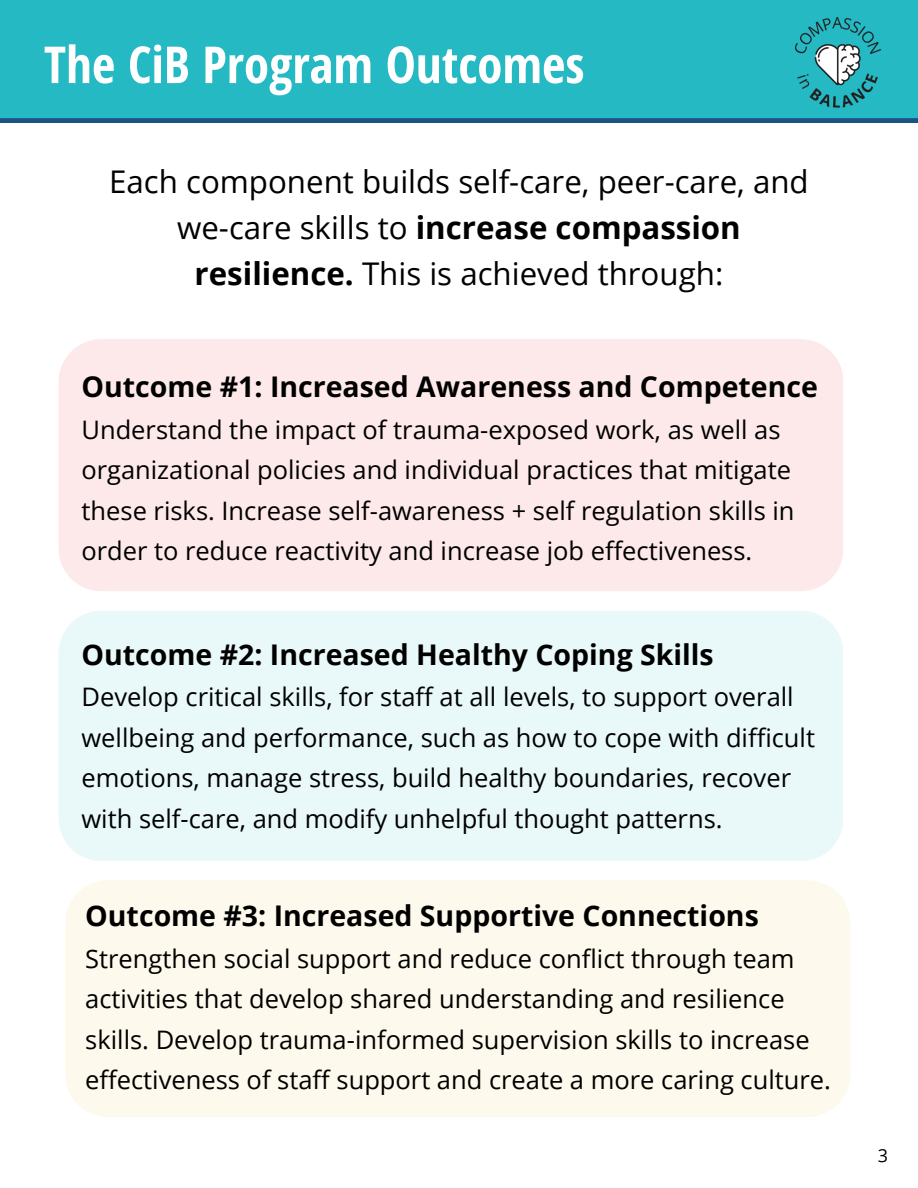
<style>
.page{position:relative;width:918px;height:1188px;background:#fff}
.page>*{position:absolute;margin:0;border:0;box-sizing:border-box;transform-origin:0 0}
.t1{font:700 51px "Open Sans Condensed";color:#fff}
.t2{font:31.2px/46.2px "Open Sans";color:#000;text-align:center}
.t3{font:700 28.5px "Open Sans";color:#000}
.t4{font:25.5px/40.5px "Open Sans";color:#000}
.t5{font:18px "Open Sans";color:#000}
.s1{font-weight:700}
</style>
<div class="page">
<div style="left:0;top:0;width:918px;height:123px;background:#25b9c3"></div>
<img style="left:780px;top:6px;width:115px;height:116px">
<div style="left:58px;top:339px;width:785px;height:252px;background:#fde9ea"></div>
<div style="left:58px;top:611px;width:785px;height:250px;background:#e9f8f9"></div>
<div style="left:65px;top:880px;width:785px;height:237px;background:#fdf9ec"></div>
<p class="t1" style="left:44px;top:29px;width:542px">The CiB Program Outcomes</p>
<p class="t2" style="left:109px;top:158px;width:701px">Each component builds self-care, peer-care, and we-care skills to <span class="s1">increase compassion resilience.</span> This is achieved through:</p>
<p class="t3" style="left:82px;top:367px;width:738px">Outcome #1: Increased Awareness and Competence</p>
<h2 class="t4" style="left:82px;top:409px;width:715px">Understand the impact of trauma-exposed work, as well as organizational policies and individual practices that mitigate these risks. Increase self-awareness + self regulation skills in order to reduce reactivity and increase job effectiveness.</h2>
<p class="t3" style="left:82px;top:634px;width:634px">Outcome #2: Increased Healthy Coping Skills</p>
<p class="t4" style="left:82px;top:676px;width:735px">Develop critical skills, for staff at all levels, to support overall wellbeing and performance, such as how to cope with difficult emotions, manage stress, build healthy boundaries, recover with self-care, and modify unhelpful thought patterns.</p>
<p class="t3" style="left:85px;top:896px;width:675px">Outcome #3: Increased Supportive Connections</p>
<p class="t4" style="left:85px;top:938px;width:747px">Strengthen social support and reduce conflict through team activities that develop shared understanding and resilience skills. Develop trauma-informed supervision skills to increase effectiveness of staff support and create a more caring culture.</p>
<p class="t5" style="left:878px;top:1142px;width:12px">3</p>
</div>
